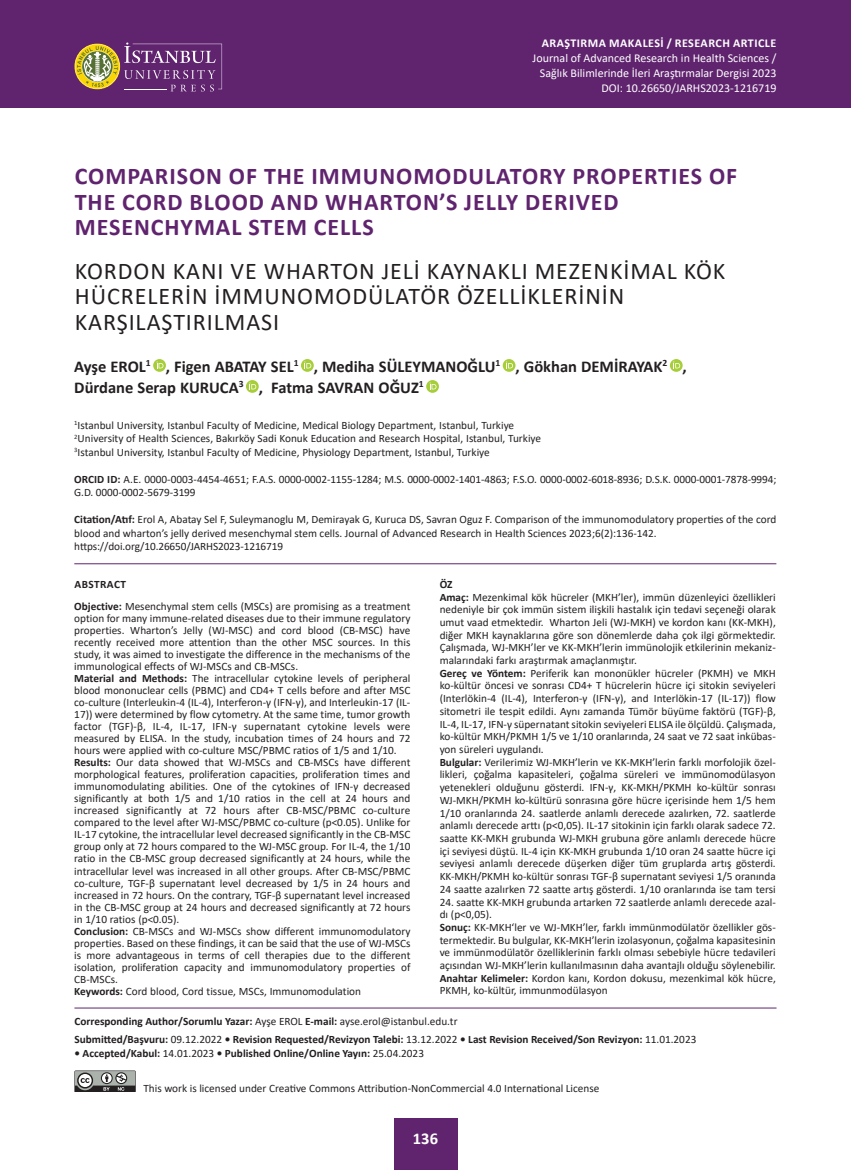
<style>
.page{position:relative;width:851px;height:1170px;background:#fff}
.page>*{position:absolute;margin:0;border:0;box-sizing:border-box;transform-origin:0 0}
.t1{font:24px/25.5px "Calibri";letter-spacing:.04em;color:#231f20}
.t2{font:700 24px/25.5px "Calibri";letter-spacing:.04em;color:#60246f}
.t3{font:700 16.5px/21px "Calibri";color:#231f20}
.t4{font:700 16.5px "Calibri";color:#fff}
.t5{font:12px/15px "Calibri";color:#fff;text-align:right}
.t6{font:700 12px "Calibri";letter-spacing:.04em;color:#fff}
.t7{font:11.25px/12.8px "Calibri";color:#231f20}
.t8{font:700 11.25px/17.7px "Calibri";color:#231f20}
.s1{font-weight:700}
.s2{font-weight:400}
</style>
<div class="page">
<div style="left:393px;top:1118px;width:64px;height:51px;background:#60246f"></div>
<div style="left:0;top:0;width:850px;height:107px;background:#60246f"></div>
<svg style="left:153px;top:359px;width:13px;height:13px"></svg>
<svg style="left:156px;top:361px;width:7px;height:7px"></svg>
<svg style="left:301px;top:359px;width:13px;height:13px"></svg>
<svg style="left:304px;top:361px;width:7px;height:7px"></svg>
<svg style="left:502px;top:359px;width:13px;height:13px"></svg>
<svg style="left:506px;top:361px;width:7px;height:7px"></svg>
<svg style="left:669px;top:359px;width:13px;height:13px"></svg>
<svg style="left:673px;top:361px;width:7px;height:7px"></svg>
<svg style="left:246px;top:380px;width:13px;height:13px"></svg>
<svg style="left:249px;top:382px;width:7px;height:7px"></svg>
<svg style="left:426px;top:380px;width:13px;height:13px"></svg>
<svg style="left:429px;top:382px;width:7px;height:7px"></svg>
<hr style="left:74px;top:1007px;width:702px;height:1px;background:#60246f">
<svg style="left:74px;top:1070px;width:62px;height:21px"></svg>
<svg style="left:74px;top:43px;width:148px;height:49px"></svg>
<hr style="left:74px;top:563px;width:702px;height:1px;background:#60246f">
<p class="t6" style="left:541px;top:34px;width:236px">ARAŞTIRMA MAKALESİ / RESEARCH ARTICLE</p>
<p class="t5" style="left:532px;top:50px;width:245px">Journal of Advanced Research in Health Sciences /<br>Sağlık Bilimlerinde İleri Araştırmalar Dergisi 2023<br>DOI: 10.26650/JARHS2023-1216719</p>
<h1 class="t2" style="left:75px;top:163px;width:664px">COMPARISON OF THE IMMUNOMODULATORY PROPERTIES OF<br>THE CORD BLOOD AND WHARTON’S JELLY DERIVED<br>MESENCHYMAL STEM CELLS</h1>
<h1 class="t1" style="left:75px;top:257px;width:652px">KORDON KANI VE WHARTON JELİ KAYNAKLI MEZENKİMAL KÖK<br>HÜCRELERİN İMMUNOMODÜLATÖR ÖZELLİKLERİNİN<br>KARŞILAŞTIRILMASI</h1>
<h2 class="t3" style="left:74px;top:355px;width:614px">Ayşe EROL<sup>1</sup> , Figen ABATAY SEL<sup>1</sup> , Mediha SÜLEYMANOĞLU<sup>1</sup> , Gökhan DEMİRAYAK<sup>2</sup> ,<br>Dürdane Serap KURUCA<sup>3</sup> , Fatma SAVRAN OĞUZ<sup>1</sup></h2>
<p class="t7" style="left:74px;top:418px;width:468px;line-height:13.5px"><sup>1</sup>Istanbul University, Istanbul Faculty of Medicine, Medical Biology Department, Istanbul, Turkiye<br><sup>2</sup>University of Health Sciences, Bakırköy Sadi Konuk Education and Research Hospital, Istanbul, Turkiye<br><sup>3</sup>Istanbul University, Istanbul Faculty of Medicine, Physiology Department, Istanbul, Turkiye</p>
<p class="t7" style="left:74px;top:472px;width:703px;line-height:13.5px"><span class="s1">ORCID ID:</span> A.E. 0000-0003-4454-4651; F.A.S. 0000-0002-1155-1284; M.S. 0000-0002-1401-4863; F.S.O. 0000-0002-6018-8936; D.S.K. 0000-0001-7878-9994;<br>G.D. 0000-0002-5679-3199</p>
<p class="t7" style="left:74px;top:512px;width:703px;line-height:13.5px"><span class="s1">Citation/Atıf:</span> Erol A, Abatay Sel F, Suleymanoglu M, Demirayak G, Kuruca DS, Savran Oguz F. Comparison of the immunomodulatory properties of the cord blood and wharton’s jelly derived mesenchymal stem cells. Journal of Advanced Research in Health Sciences 2023;6(2):136-142. https://doi.org/10.26650/JARHS2023-1216719</p>
<p class="t7" style="left:74px;top:572px;width:337px;line-height:22.5px"><span class="s1">ABSTRACT<br>Objective:</span> Mesenchymal stem cells (MSCs) are promising as a treatment</p>
<p class="t7" style="left:74px;top:612px;width:337px;line-height:12px">option for many immune-related diseases due to their immune regulatory properties. Wharton’s Jelly (WJ-MSC) and cord blood (CB-MSC) have recently received more attention than the other MSC sources. In this study, it was aimed to investigate the difference in the mechanisms of the immunological effects of WJ-MSCs and CB-MSCs.<br><span class="s1">Material and Methods:</span> The intracellular cytokine levels of peripheral blood mononuclear cells (PBMC) and CD4+ T cells before and after MSC co-culture (Interleukin-4 (IL-4), Interferon-γ (IFN-γ), and Interleukin-17 (IL-17)) were determined by flow cytometry. At the same time, tumor growth factor (TGF)-β, IL-4, IL-17, IFN-γ supernatant cytokine levels were measured by ELISA. In the study, incubation times of 24 hours and 72 hours were applied with co-culture MSC/PBMC ratios of 1/5 and 1/10.<br><span class="s1">Results:</span> Our data showed that WJ-MSCs and CB-MSCs have different morphological features, proliferation capacities, proliferation times and immunomodulating abilities. One of the cytokines of IFN-γ decreased significantly at both 1/5 and 1/10 ratios in the cell at 24 hours and increased significantly at 72 hours after CB-MSC/PBMC co-culture compared to the level after WJ-MSC/PBMC co-culture (p&lt;0.05). Unlike for IL-17 cytokine, the intracellular level decreased significantly in the CB-MSC group only at 72 hours compared to the WJ-MSC group. For IL-4, the 1/10 ratio in the CB-MSC group decreased significantly at 24 hours, while the intracellular level was increased in all other groups. After CB-MSC/PBMC co-culture, TGF-β supernatant level decreased by 1/5 in 24 hours and increased in 72 hours. On the contrary, TGF-β supernatant level increased in the CB-MSC group at 24 hours and decreased significantly at 72 hours in 1/10 ratios (p&lt;0.05).<br><span class="s1">Conclusion:</span> CB-MSCs and WJ-MSCs show different immunomodulatory properties. Based on these findings, it can be said that the use of WJ-MSCs is more advantageous in terms of cell therapies due to the different isolation, proliferation capacity and immunomodulatory properties of CB-MSCs.<br><span class="s1">Keywords:</span> Cord blood, Cord tissue, MSCs, Immunomodulation</p>
<p class="t7" style="left:439px;top:577px;width:337px"><span class="s1">ÖZ<br>Amaç:</span> Mezenkimal kök hücreler (MKH’ler), immün düzenleyici özellikleri nedeniyle bir çok immün sistem ilişkili hastalık için tedavi seçeneği olarak umut vaad etmektedir. Wharton Jeli (WJ-MKH) ve kordon kanı (KK-MKH), diğer MKH kaynaklarına göre son dönemlerde daha çok ilgi görmektedir.<br>Çalışmada, WJ-MKH’ler ve KK-MKH’lerin immünolojik etkilerinin mekaniz&shy;malarındaki farkı araştırmak amaçlanmıştır.<br><span class="s1">Gereç ve Yöntem:</span> Periferik kan mononükler hücreler (PKMH) ve MKH ko-kültür öncesi ve sonrası CD4+ T hücrelerin hücre içi sitokin seviyeleri (Interlökin-4 (IL-4), Interferon-γ (IFN-γ), and Interlökin-17 (IL-17)) flow sitometri ile tespit edildi. Aynı zamanda Tümör büyüme faktörü (TGF)-β, IL-4, IL-17, IFN-γ süpernatant sitokin seviyeleri ELISA ile ölçüldü. Çalışmada, ko-kültür MKH/PKMH 1/5 ve 1/10 oranlarında, 24 saat ve 72 saat inkübas&shy;yon süreleri uygulandı.<br><span class="s1">Bulgular:</span> Verilerimiz WJ-MKH’lerin ve KK-MKH’lerin farklı morfolojik özel&shy;likleri, çoğalma kapasiteleri, çoğalma süreleri ve immünomodülasyon yetenekleri olduğunu gösterdi. IFN-γ, KK-MKH/PKMH ko-kültür sonrası WJ-MKH/PKMH ko-kültürü sonrasına göre hücre içerisinde hem 1/5 hem 1/10 oranlarında 24. saatlerde anlamlı derecede azalırken, 72. saatlerde anlamlı derecede arttı (p&lt;0,05). IL-17 sitokinin için farklı olarak sadece 72. saatte KK-MKH grubunda WJ-MKH grubuna göre anlamlı derecede hücre içi seviyesi düştü. IL-4 için KK-MKH grubunda 1/10 oran 24 saatte hücre içi seviyesi anlamlı derecede düşerken diğer tüm gruplarda artış gösterdi.<br>KK-MKH/PKMH ko-kültür sonrası TGF-β supernatant seviyesi 1/5 oranında 24 saatte azalırken 72 saatte artış gösterdi. 1/10 oranlarında ise tam tersi</p>
<p class="t7" style="left:439px;top:895px;width:337px">24. saatte KK-MKH grubunda artarken 72 saatlerde anlamlı derecede azal&shy;dı (p&lt;0,05).<br><span class="s1">Sonuç:</span> KK-MKH‘ler ve WJ-MKH’ler, farklı immünmodülatör özellikler gös&shy;termektedir. Bu bulgular, KK-MKH’lerin izolasyonun, çoğalma kapasitesinin ve immünmodülatör özelliklerinin farklı olması sebebiyle hücre tedavileri açısından WJ-MKH’lerin kullanılmasının daha avantajlı olduğu söylenebilir.<br><span class="s1">Anahtar Kelimeler:</span> Kordon kanı, Kordon dokusu, mezenkimal kök hücre, PKMH, ko-kültür, immunmodülasyon</p>
<p class="t8" style="left:74px;top:1012px;width:623px">Corresponding Author/Sorumlu Yazar: <span class="s2">Ayşe EROL</span> E-mail: <span class="s2">ayse.erol@istanbul.edu.tr<br></span>Submitted/Başvuru: <span class="s2">09.12.2022</span> • Revision Requested/Revizyon Talebi: <span class="s2">13.12.2022</span> • Last Revision Received/Son Revizyon: <span class="s2">11.01.2023</span></p>
<p class="t8" style="left:74px;top:1043px;width:351px">• Accepted/Kabul: <span class="s2">14.01.2023</span> • Published Online/Online Yayın: <span class="s2">25.04.2023</span></p>
<p class="t7" style="left:143px;top:1081px;width:457px">This work is licensed under Creative Commons Attribution-NonCommercial 4.0 International License</p>
<h2 class="t4" style="left:413px;top:1126px;width:27px">136</h2>
</div>
